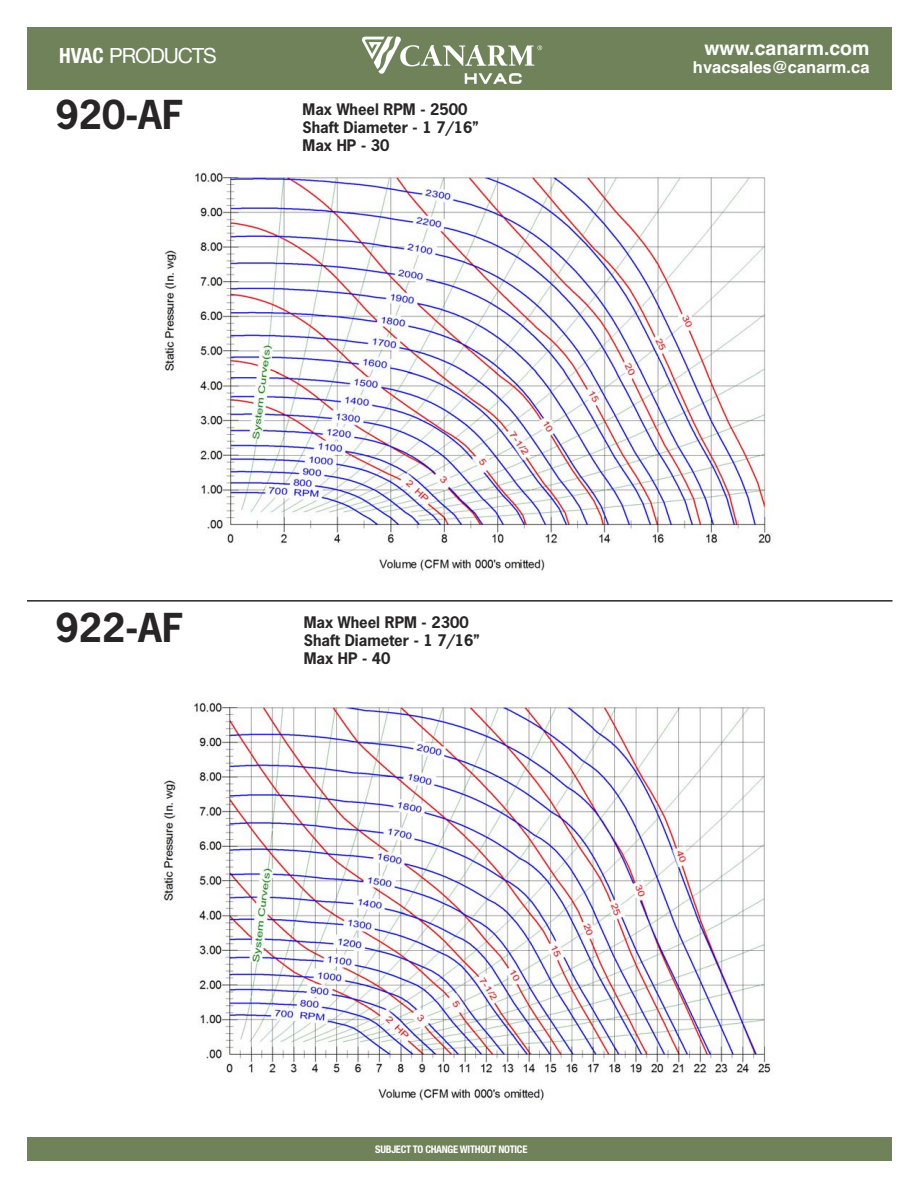
<style>
.page{position:relative;width:918px;height:1188px;background:#fff}
.page>*{position:absolute;margin:0;border:0;box-sizing:border-box;transform-origin:0 0}
.t1{font:700 37.5px "News Gothic";color:#272526}
.t2{font:21px "Helvetica Neue";letter-spacing:-.05em;color:#fff}
.t3{font:700 19.5px "Helvetica";color:#fff}
.t4{font:700 16.5px "Helvetica";color:#fff}
.t5{font:700 15px/18px "News Gothic";color:#272526}
.t6{font:700 condensed 10.5px "Helvetica Neue";letter-spacing:-.025em;color:#fff}
.s1{font-weight:700;font-stretch:condensed}
</style>
<div class="page">
<div style="left:27px;top:27px;width:864px;height:62px;background:#70825a"></div>
<div style="left:27px;top:1138px;width:864px;height:23px;background:#70825a"></div>
<img style="left:164px;top:169px;width:607px;height:404px">
<svg style="left:362px;top:37px;width:180px;height:47px"></svg>
<hr style="left:27px;top:600px;width:865px;height:2px;background:#272526">
<img style="left:163px;top:701px;width:608px;height:402px">
<h2 class="t2" style="left:59px;top:44px;width:159px"><span class="s1">HVAC</span> PRODUCTS</h2>
<h1 class="t1" style="left:56px;top:100px;width:129px">920-AF</h1>
<p class="t5" style="left:303px;top:102px;width:177px">Max Wheel RPM - 2500<br>Shaft Diameter - 1 7/16”<br>Max HP - 30</p>
<h1 class="t1" style="left:55px;top:612px;width:129px">922-AF</h1>
<p class="t5" style="left:304px;top:614px;width:177px">Max Wheel RPM - 2300<br>Shaft Diameter - 1 7/16”<br>Max HP - 40</p>
<h3 class="t3" style="left:704px;top:41px;width:167px">www.canarm.com</h3>
<p class="t4" style="left:693px;top:62px;width:178px">hvacsales@canarm.ca</p>
<p class="t6" style="left:375px;top:1143px;width:154px">SUBJECT TO CHANGE WITHOUT NOTICE</p>
</div>
